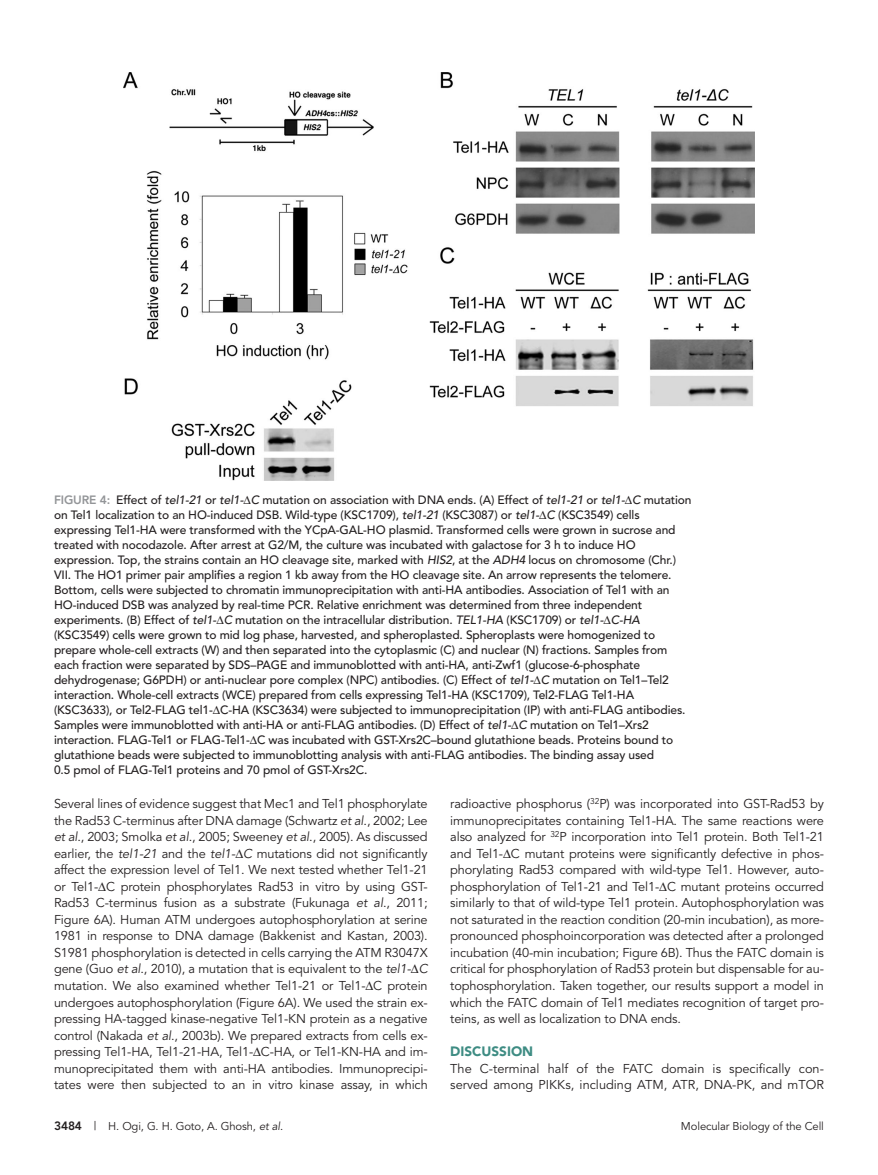
<style>
.page{position:relative;width:878px;height:1175px;background:#fff}
.page>*{position:absolute;margin:0;border:0;box-sizing:border-box;transform-origin:0 0}
.t1{font:900 13.5px "Avenir";color:#3e8c83}
.ParaFL{font:12.75px/16.5px "Avenir";letter-spacing:-.01em;color:#231f20;text-align:justify}
.FigCaption_35_5p{font:500 12px/15px "Avenir";letter-spacing:-.01em;color:#231f20}
.t2{font:11.25px "Avenir";letter-spacing:-.01em;color:#231f20}
.s1{font-weight:800;color:#939598}
.s2{font-style:italic}
.s3{font-weight:800;font-size:12px}
.s4{font-size:12px}
</style>
<div class="page">
<img style="left:124px;top:72px;width:630px;height:408px">
<p class="FigCaption_35_5p" style="left:54px;top:493px;width:639px"><span class="s1">FIGURE 4:</span> Effect of <span class="s2">tel1-21</span> or <span class="s2">tel1- C</span> mutation on association with DNA ends. (A) Effect of <span class="s2">tel1-21</span> or <span class="s2">tel1- C</span> mutation on Tel1 localization to an HO-induced DSB. Wild-type (KSC1709), <span class="s2">tel1-21</span> (KSC3087) or <span class="s2">tel1- C</span> (KSC3549) cells expressing Tel1-HA were transformed with the YCpA-GAL-HO plasmid. Transformed cells were grown in sucrose and treated with nocodazole. After arrest at G2/M, the culture was incubated with galactose for 3 h to induce HO expression. Top, the strains contain an HO cleavage site, marked with <span class="s2">HIS2</span>, at the <span class="s2">ADH4</span> locus on chromosome (Chr.)<br>VII. The HO1 primer pair amplifies a region 1 kb away from the HO cleavage site. An arrow represents the telomere.<br>Bottom, cells were subjected to chromatin immunoprecipitation with anti-HA antibodies. Association of Tel1 with an HO-induced DSB was analyzed by real-time PCR. Relative enrichment was determined from three independent experiments. (B) Effect of <span class="s2">tel1- C</span> mutation on the intracellular distribution. <span class="s2">TEL1-HA</span> (KSC1709) or <span class="s2">tel1- C-HA </span>(KSC3549) cells were grown to mid log phase, harvested, and spheroplasted. Spheroplasts were homogenized to prepare whole-cell extracts (W) and then separated into the cytoplasmic (C) and nuclear (N) fractions. Samples from each fraction were separated by SDS–PAGE and immunoblotted with anti-HA, anti-Zwf1 (glucose-6-phosphate dehydrogenase; G6PDH) or anti-nuclear pore complex (NPC) antibodies. (C) Effect of <span class="s2">tel1- C</span> mutation on Tel1–Tel2 interaction. Whole-cell extracts (WCE) prepared from cells expressing Tel1-HA (KSC1709), Tel2-FLAG Tel1-HA (KSC3633), or Tel2-FLAG tel1- C-HA (KSC3634) were subjected to immunoprecipitation (IP) with anti-FLAG antibodies.<br>Samples were immunoblotted with anti-HA or anti-FLAG antibodies. (D) Effect of <span class="s2">tel1- C</span> mutation on Tel1–Xrs2 interaction. FLAG-Tel1 or FLAG-Tel1- C was incubated with GST-Xrs2C–bound glutathione beads. Proteins bound to glutathione beads were subjected to immunoblotting analysis with anti-FLAG antibodies. The binding assay used<br>0.5 pmol of FLAG-Tel1 proteins and 70 pmol of GST-Xrs2C.</p>
<p class="ParaFL" style="left:54px;top:796px;width:375px">Several lines of evidence suggest that Mec1 and Tel1 phosphorylate the Rad53 C-terminus after DNA damage (Schwartz <span class="s2">et al</span>., 2002; Lee <span class="s2">et al</span>., 2003; Smolka <span class="s2">et al</span>., 2005; Sweeney <span class="s2">et al</span>., 2005). As discussed earlier, the <span class="s2">tel1-21</span> and the <span class="s2">tel1- C</span> mutations did not significantly affect the expression level of Tel1. We next tested whether Tel1-21 or Tel1- C protein phosphorylates Rad53 in vitro by using GST-Rad53 C-terminus fusion as a substrate (Fukunaga <span class="s2">et al</span>., 2011; Figure 6A). Human ATM undergoes autophosphorylation at serine 1981 in response to DNA damage (Bakkenist and Kastan, 2003).<br>S1981 phosphorylation is detected in cells carrying the ATM R3047X gene (Guo <span class="s2">et al</span>., 2010), a mutation that is equivalent to the <span class="s2">tel1- C </span>mutation. We also examined whether Tel1-21 or Tel1- C protein undergoes autophosphorylation (Figure 6A). We used the strain ex&shy;pressing HA-tagged kinase-negative Tel1-KN protein as a negative control (Nakada <span class="s2">et al</span>., 2003b). We prepared extracts from cells ex&shy;pressing Tel1-HA, Tel1-21-HA, Tel1- C-HA, or Tel1-KN-HA and im&shy;munoprecipitated them with anti-HA antibodies. Immunoprecipi&shy;tates were then subjected to an in vitro kinase assay, in which</p>
<p class="ParaFL" style="left:450px;top:796px;width:375px">radioactive phosphorus (<sup>32</sup>P) was incorporated into GST-Rad53 by immunoprecipitates containing Tel1-HA. The same reactions were also analyzed for <sup>32</sup>P incorporation into Tel1 protein. Both Tel1-21 and Tel1- C mutant proteins were significantly defective in phos&shy;phorylating Rad53 compared with wild-type Tel1. However, auto&shy;phosphorylation of Tel1-21 and Tel1- C mutant proteins occurred similarly to that of wild-type Tel1 protein. Autophosphorylation was not saturated in the reaction condition (20-min incubation), as more&shy;pronounced phosphoincorporation was detected after a prolonged incubation (40-min incubation; Figure 6B). Thus the FATC domain is critical for phosphorylation of Rad53 protein but dispensable for au&shy;tophosphorylation. Taken together, our results support a model in which the FATC domain of Tel1 mediates recognition of target pro&shy;teins, as well as localization to DNA ends.</p>
<h1 class="t1" style="left:450px;top:1043px;width:84px">DISCUSSION</h1>
<p class="ParaFL" style="left:450px;top:1060px;width:375px">The C-terminal half of the FATC domain is specifically con&shy;served among PIKKs, including ATM, ATR, DNA-PK, and mTOR</p>
<p class="t2" style="left:54px;top:1119px;width:231px"><span class="s3">3484</span> <span class="s4">|</span> H. Ogi, G. H. Goto, A. Ghosh, <span class="s2">et al</span>.</p>
<p class="t2" style="left:681px;top:1119px;width:144px">Molecular Biology of the Cell</p>
</div>
